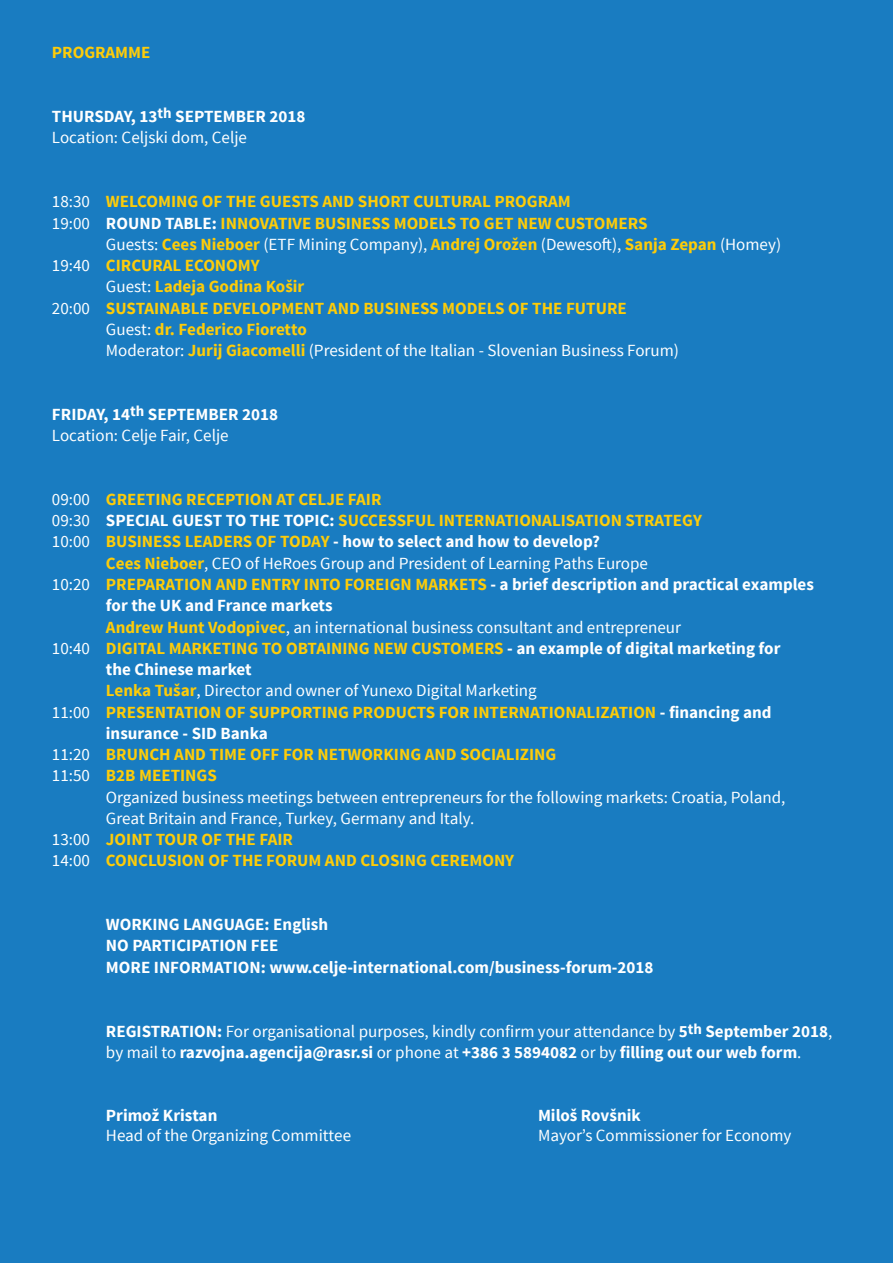
<style>
.page{position:relative;width:893px;height:1263px;background:#197cc1}
.page>*{position:absolute;margin:0;border:0;box-sizing:border-box;transform-origin:0 0}
.t1{font:700 16.95px "Source Sans Pro";color:#fdcc09}
.t2{font:16.95px/21.3px "Source Sans Pro";color:#fff}
.t3{font:700 16.95px/21.3px "Source Sans Pro";color:#fff}
.s1{font-weight:700}
.s2{font-weight:400;color:#fff}
.s3{color:#fff}
.s4{font-weight:700;color:#fdcc09}
.s5{font-weight:400}
.s6{color:#fdcc09}
.s7{font-size:14.85px}
</style>
<div class="page">
<p class="t1" style="left:52px;top:42px;width:100px">PROGRAMME</p>
<p class="t2" style="left:52px;top:106px;width:255px"><span class="s1">THURSDAY, 13</span><sup>th</sup> <span class="s1">SEPTEMBER 2018<br></span>Location: Celjski dom, Celje</p>
<p class="t1" style="left:52px;top:191px;width:520px"><span class="s2">18:30</span> WELCOMING OF THE GUESTS AND SHORT CULTURAL PROGRAM</p>
<p class="t1" style="left:52px;top:212px;width:597px"><span class="s2">19:00</span> <span class="s3">ROUND TABLE:</span> INNOVATIVE BUSINESS MODELS TO GET NEW CUSTOMERS</p>
<p class="t2" style="left:106px;top:234px;width:677px">Guests: <span class="s4">Cees Nieboer</span> (ETF Mining Company), <span class="s4">Andrej Orožen</span> (Dewesoft), <span class="s4">Sanja Zepan</span> (Homey)</p>
<p class="t1" style="left:52px;top:255px;width:209px"><span class="s2">19:40</span> CIRCURAL ECONOMY</p>
<p class="t1" style="left:106px;top:276px;width:200px"><span class="s2">Guest:</span> Ladeja Godina Košir</p>
<p class="t1" style="left:52px;top:297px;width:576px"><span class="s2">20:00</span> SUSTAINABLE DEVELOPMENT AND BUSINESS MODELS OF THE FUTURE</p>
<p class="t1" style="left:106px;top:318px;width:202px"><span class="s2">Guest:</span> dr. Federico Fioretto</p>
<p class="t2" style="left:106px;top:340px;width:575px">Moderator: <span class="s4">Jurij Giacomelli</span> (President of the Italian - Slovenian Business Forum)</p>
<p class="t2" style="left:52px;top:404px;width:228px"><span class="s1">FRIDAY, 14</span><sup>th</sup> <span class="s1">SEPTEMBER 2018<br></span>Location: Celje Fair, Celje</p>
<p class="t1" style="left:52px;top:488px;width:331px"><span class="s2">09:00</span> GREETING RECEPTION AT CELJE FAIR</p>
<p class="t1" style="left:52px;top:510px;width:652px"><span class="s2">09:30</span> <span class="s3">SPECIAL GUEST TO THE TOPIC:</span> SUCCESSFUL INTERNATIONALISATION STRATEGY</p>
<p class="t3" style="left:52px;top:532px;width:550px"><span class="s5">10:00</span> <span class="s6">BUSINESS LEADERS OF TODAY</span> - how to select and how to develop?</p>
<p class="t2" style="left:106px;top:553px;width:544px"><span class="s4">Cees Nieboer</span>, CEO of HeRoes Group and President of Learning Paths Europe</p>
<p class="t3" style="left:52px;top:574px;width:763px"><span class="s5">10:20</span> <span class="s6">PREPARATION AND ENTRY INTO FOREIGN MARKETS</span> - a brief description and practical examples</p>
<p class="t3" style="left:106px;top:596px;width:228px">for the UK and France markets</p>
<p class="t2" style="left:106px;top:616px;width:577px"><span class="s4">Andrew Hunt Vodopivec</span>, an international business consultant and entrepreneur</p>
<p class="t1" style="left:52px;top:637px;width:730px"><span class="s2">10:40</span> DIGITAL MARKETING TO OBTAINING NEW CUSTOMERS <span class="s3">- an example of digital marketing for</span></p>
<p class="t3" style="left:106px;top:659px;width:147px">the Chinese market</p>
<p class="t2" style="left:106px;top:680px;width:432px"><span class="s4">Lenka Tušar</span>, Director and owner of Yunexo Digital Marketing</p>
<p class="t1" style="left:52px;top:701px;width:721px"><span class="s2">11:00</span> PRESENTATION OF SUPPORTING PRODUCTS FOR INTERNATIONALIZATION <span class="s3">- financing and</span></p>
<p class="t3" style="left:106px;top:723px;width:163px">insurance - SID Banka</p>
<p class="t1" style="left:52px;top:743px;width:506px"><span class="s2">11:20</span> BRUNCH AND TIME OFF FOR NETWORKING AND SOCIALIZING</p>
<p class="t1" style="left:52px;top:765px;width:166px"><span class="s2">11:50</span> B2B MEETINGS</p>
<p class="t2" style="left:106px;top:787px;width:681px">Organized business meetings between entrepreneurs for the following markets: Croatia, Poland,</p>
<p class="t2" style="left:106px;top:808px;width:370px">Great Britain and France, Turkey, Germany and Italy.</p>
<p class="t1" style="left:52px;top:829px;width:243px"><span class="s2">13:00</span> JOINT TOUR OF THE FAIR</p>
<p class="t1" style="left:52px;top:850px;width:464px"><span class="s2">14:00</span> CONCLUSION OF THE FORUM AND CLOSING CEREMONY</p>
<p class="t3" style="left:106px;top:914px;width:549px">WORKING LANGUAGE: English<br>NO PARTICIPATION FEE<br>MORE INFORMATION: www.celje-international.com/business-forum-2018</p>
<p class="t3" style="left:106px;top:1021px;width:728px">REGISTRATION: <span class="s5">For organisational purposes, kindly confirm your attendance by</span> 5<span class="s7">th</span> September 2018<span class="s5">, by mail to</span> razvojna.agencija@rasr.si <span class="s5">or phone at</span> +386 3 5894082 <span class="s5">or by</span> filling out our web form<span class="s5">.</span></p>
<p class="t3" style="left:106px;top:1105px;width:113px">Primož Kristan</p>
<p class="t3" style="left:538px;top:1105px;width:104px">Miloš Rovšnik</p>
<p class="t2" style="left:106px;top:1125px;width:247px">Head of the Organizing Committee</p>
<p class="t2" style="left:538px;top:1125px;width:255px">Mayor’s Commissioner for Economy</p>
</div>
